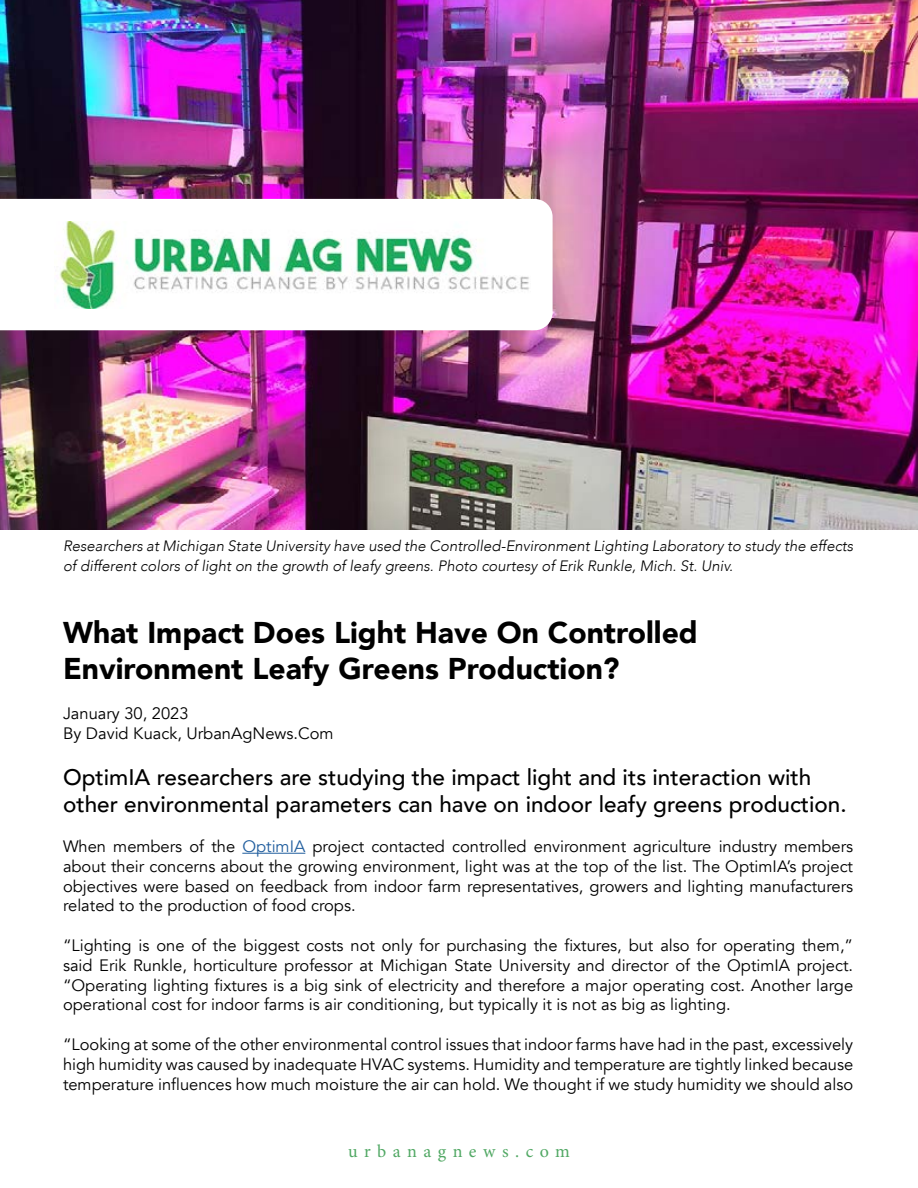
<style>
.page{position:relative;width:918px;height:1188px;background:#fff}
.page>*{position:absolute;margin:0;border:0;box-sizing:border-box;transform-origin:0 0}
.t1{font:900 30px/36px "Avenir";color:#000}
.t2{font:500 22.5px/27px "Avenir";color:#000}
.t3{font:18px "Minion Pro";letter-spacing:.36em;color:#51a864}
.t4{font:16.5px/19.8px "Avenir";color:#000;text-align:justify}
.t5{font:italic 300 15px/19.8px "Avenir";color:#000}
.s1{color:#215e9e}
</style>
<div class="page">
<img style="left:0;top:0;width:918px;height:529px">
<svg style="left:0;top:199px;width:553px;height:131px"></svg>
<hr style="left:242px;top:853px;width:63px;height:1px;background:#215e9e">
<img style="left:55px;top:221px;width:477px;height:88px">
<p class="t5" style="left:63px;top:536px;width:792px">Researchers at Michigan State University have used the Controlled-Environment Lighting Laboratory to study the effects of different colors of light on the growth of leafy greens. Photo courtesy of Erik Runkle, Mich. St. Univ.</p>
<h1 class="t1" style="left:63px;top:614px;width:636px">What Impact Does Light Have On Controlled<br>Environment Leafy Greens Production?</h1>
<p class="t4" style="left:63px;top:704px;width:272px">January 30, 2023<br>By David Kuack, UrbanAgNews.Com</p>
<h2 class="t2" style="left:63px;top:763px;width:785px">OptimIA researchers are studying the impact light and its interaction with other environmental parameters can have on indoor leafy greens production.</h2>
<p class="t4" style="left:63px;top:837px;width:792px">When members of the <span class="s1">OptimIA</span> project contacted controlled environment agriculture industry members about their concerns about the growing environment, light was at the top of the list. The OptimIA’s project objectives were based on feedback from indoor farm representatives, growers and lighting manufacturers related to the production of food crops.</p>
<p class="t4" style="left:63px;top:936px;width:792px">“Lighting is one of the biggest costs not only for purchasing the fixtures, but also for operating them,” said Erik Runkle, horticulture professor at Michigan State University and director of the OptimIA project. “Operating lighting fixtures is a big sink of electricity and therefore a major operating cost. Another large operational cost for indoor farms is air conditioning, but typically it is not as big as lighting.</p>
<p class="t4" style="left:63px;top:1035px;width:792px">“Looking at some of the other environmental control issues that indoor farms have had in the past, excessively high humidity was caused by inadequate HVAC systems. Humidity and temperature are tightly linked because temperature influences how much moisture the air can hold. We thought if we study humidity we should also</p>
<p class="t3" style="left:348px;top:1139px;width:223px">urbanagnews.com</p>
</div>
